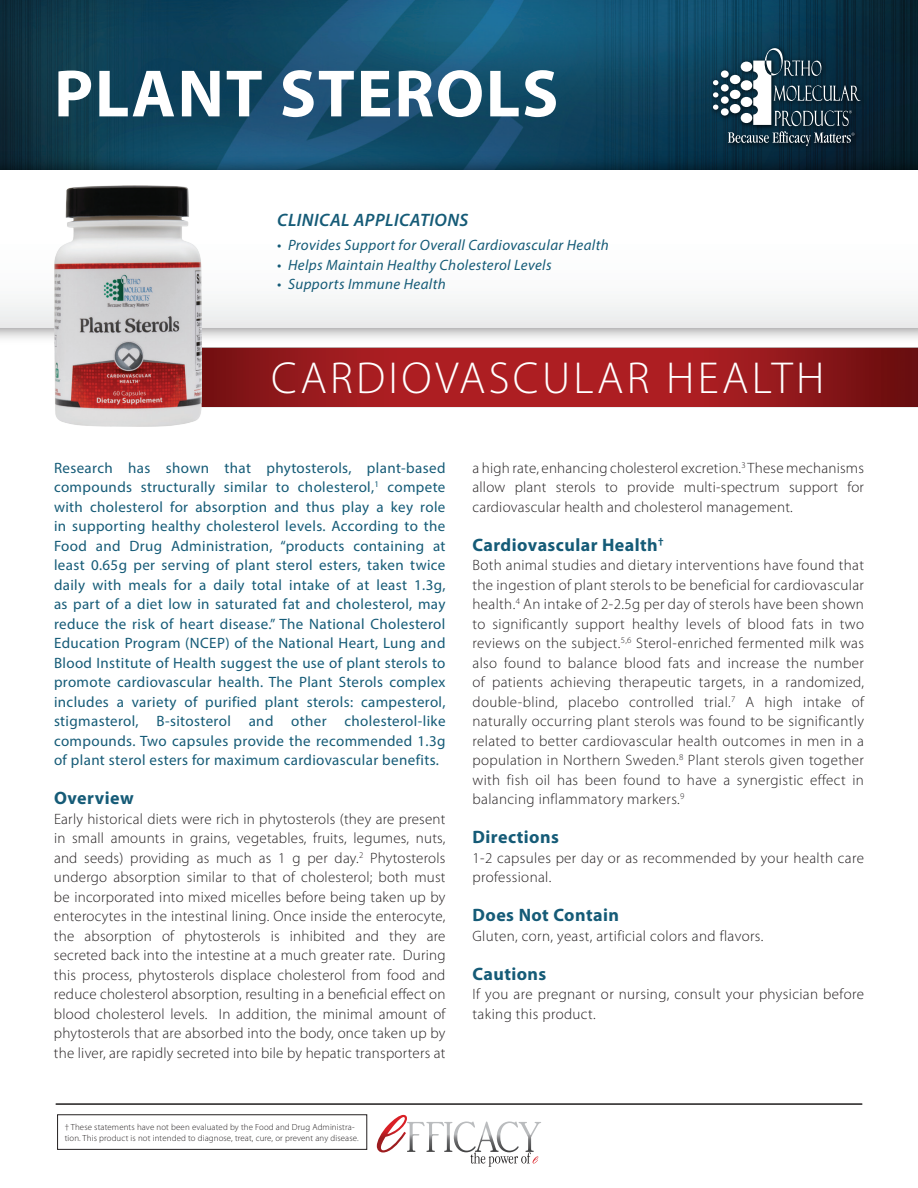
<style>
.page{position:relative;width:918px;height:1188px;background:#fff}
.page>*{position:absolute;margin:0;border:0;box-sizing:border-box;transform-origin:0 0}
.t1{font:700 67.5px "Myriad Pro";letter-spacing:.025em;color:#fff}
.t2{font:300 45px "Myriad Pro";letter-spacing:.075em;color:#fff}
.t3{font:700 18px "Myriad Pro";letter-spacing:.025em;color:#155b77}
.t4{font:italic 600 18px "Myriad Pro";letter-spacing:.025em;color:#155b77}
.t5{font:300 15px/19.5px "Myriad Pro";letter-spacing:.025em;color:#231f20;text-align:justify}
.t6{font:15px/19.5px "Myriad Pro";letter-spacing:.025em;color:#155b77;text-align:justify}
.t7{font:italic 15px "Myriad Pro";letter-spacing:.025em;color:#155b77}
.t8{font:300 8.85px/10.6px "Myriad Pro";letter-spacing:.015em;color:#231f20}
</style>
<div class="page">
<img style="left:0;top:0;width:918px;height:148px">
<img style="left:0;top:148px;width:918px;height:191px">
<div style="left:0;top:170px;width:918px;height:158px;background:#fff"></div>
<img style="left:97px;top:311px;width:821px;height:116px">
<img style="left:708px;top:43px;width:160px;height:111px">
<div style="left:721px;top:70px;width:8px;height:8px;background:#fff;border-radius:50%"></div>
<div style="left:721px;top:84px;width:8px;height:8px;background:#fff;border-radius:50%"></div>
<div style="left:721px;top:96px;width:8px;height:8px;background:#fff;border-radius:50%"></div>
<div style="left:721px;top:108px;width:8px;height:8px;background:#fff;border-radius:50%"></div>
<svg style="left:713px;top:80px;width:5px;height:5px"></svg>
<svg style="left:713px;top:92px;width:5px;height:6px"></svg>
<svg style="left:713px;top:105px;width:5px;height:5px"></svg>
<svg style="left:728px;top:48px;width:133px;height:98px"></svg>
<svg style="left:377px;top:1115px;width:164px;height:52px"></svg>
<hr style="left:56px;top:1103px;width:806px;height:2px;background:#211e1e">
<div style="left:57px;top:1114px;width:310px;height:36px;border:1px solid #231f20"></div>
<img style="left:54px;top:185px;width:147px;height:241px">
<h1 class="t1" style="left:54px;top:50px;width:506px">PLANT STEROLS</h1>
<p class="t4" style="left:277px;top:208px;width:193px">CLINICAL APPLICATIONS</p>
<p class="t7" style="left:277px;top:236px;width:333px">• Provides Support for Overall Cardiovascular Health</p>
<p class="t7" style="left:277px;top:255px;width:276px">• Helps Maintain Healthy Cholesterol Levels</p>
<p class="t7" style="left:277px;top:275px;width:170px">• Supports Immune Health</p>
<h2 class="t2" style="left:271px;top:351px;width:555px">CARDIOVASCULAR HEALTH</h2>
<p class="t6" style="left:54px;top:458px;width:393px">Research has shown that phytosterols, plant-based compounds structurally similar to cholesterol,<sup>1</sup> compete with cholesterol for absorption and thus play a key role in supporting healthy cholesterol levels. According to the Food and Drug Administration, “products containing at least 0.65g per serving of plant sterol esters, taken twice daily with meals for a daily total intake of at least 1.3g, as part of a diet low in saturated fat and cholesterol, may reduce the risk of heart disease.” The National Cholesterol Education Program (NCEP) of the National Heart, Lung and Blood Institute of Health suggest the use of plant sterols to promote cardiovascular health. The Plant Sterols complex includes a variety of purified plant sterols: campesterol, stigmasterol, B-sitosterol and other cholesterol-like compounds. Two capsules provide the recommended 1.3g of plant sterol esters for maximum cardiovascular benefits.</p>
<p class="t3" style="left:54px;top:787px;width:81px">Overview</p>
<p class="t5" style="left:54px;top:809px;width:393px">Early historical diets were rich in phytosterols (they are present in small amounts in grains, vegetables, fruits, legumes, nuts, and seeds) providing as much as 1 g per day.<sup>2</sup> Phytosterols undergo absorption similar to that of cholesterol; both must be incorporated into mixed micelles before being taken up by enterocytes in the intestinal lining. Once inside the enterocyte, the absorption of phytosterols is inhibited and they are secreted back into the intestine at a much greater rate. During this process, phytosterols displace cholesterol from food and reduce cholesterol absorption, resulting in a beneficial effect on blood cholesterol levels. In addition, the minimal amount of phytosterols that are absorbed into the body, once taken up by the liver, are rapidly secreted into bile by hepatic transporters at</p>
<p class="t8" style="left:65px;top:1122px;width:296px">† These statements have not been evaluated by the Food and Drug Administra&shy;tion. This product is not intended to diagnose, treat, cure, or prevent any disease.</p>
<p class="t5" style="left:472px;top:458px;width:393px">a high rate, enhancing cholesterol excretion.<sup>3</sup> These mechanisms allow plant sterols to provide multi-spectrum support for cardiovascular health and cholesterol management.</p>
<p class="t3" style="left:472px;top:533px;width:193px">Cardiovascular Health<sup>†</sup></p>
<p class="t5" style="left:472px;top:555px;width:393px">Both animal studies and dietary interventions have found that the ingestion of plant sterols to be beneficial for cardiovascular health.<sup>4</sup> An intake of 2-2.5g per day of sterols have been shown to significantly support healthy levels of blood fats in two reviews on the subject.<sup>5,6</sup> Sterol-enriched fermented milk was also found to balance blood fats and increase the number of patients achieving therapeutic targets, in a randomized, double-blind, placebo controlled trial.<sup>7</sup> A high intake of naturally occurring plant sterols was found to be significantly related to better cardiovascular health outcomes in men in a population in Northern Sweden.<sup>8</sup> Plant sterols given together with fish oil has been found to have a synergistic effect in balancing inflammatory markers.<sup>9</sup></p>
<p class="t3" style="left:472px;top:826px;width:88px">Directions</p>
<p class="t5" style="left:472px;top:848px;width:393px">1-2 capsules per day or as recommended by your health care professional.</p>
<p class="t3" style="left:472px;top:904px;width:148px">Does Not Contain</p>
<p class="t5" style="left:472px;top:926px;width:292px">Gluten, corn, yeast, artificial colors and flavors.</p>
<p class="t3" style="left:472px;top:962px;width:75px">Cautions</p>
<p class="t5" style="left:472px;top:984px;width:393px">If you are pregnant or nursing, consult your physician before taking this product.</p>
</div>
